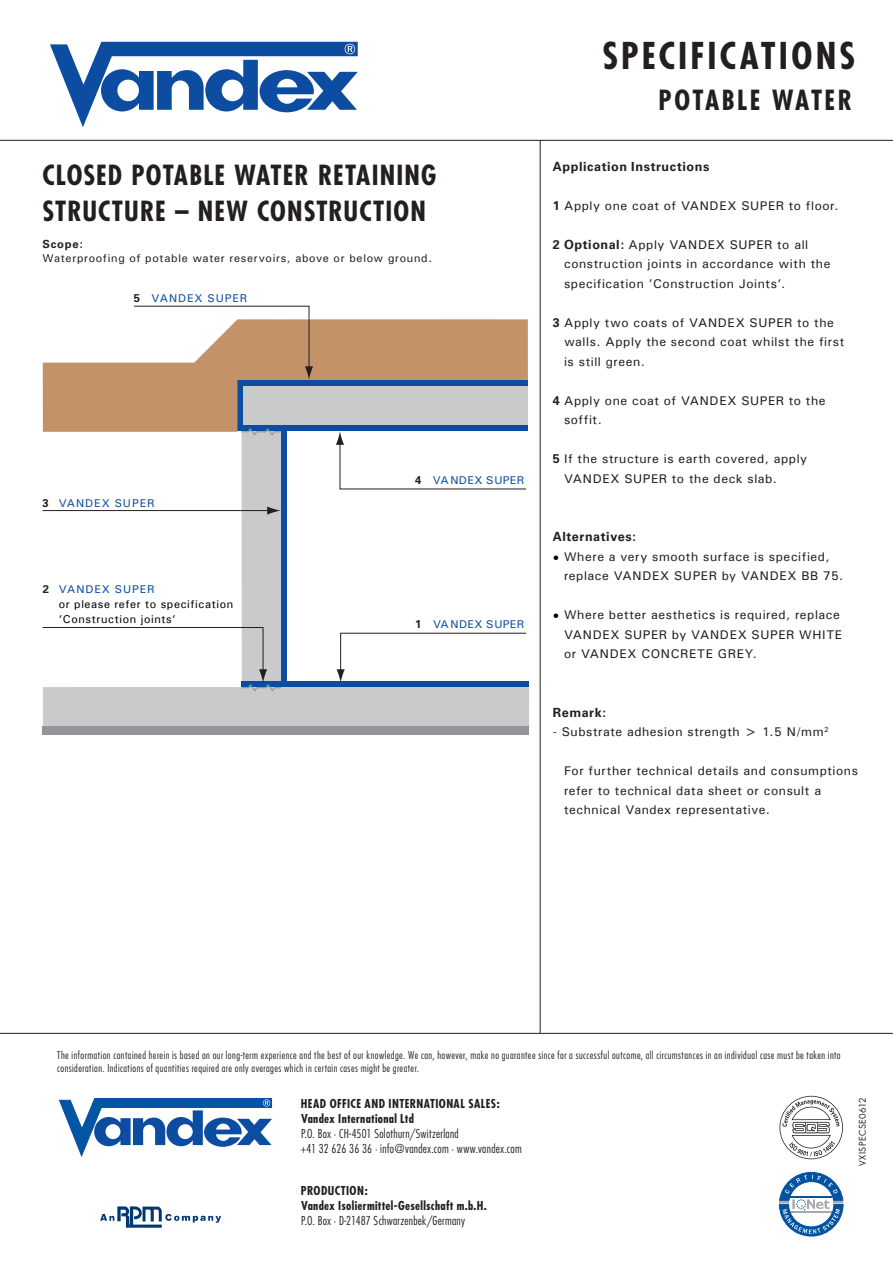
<style>
.page{position:relative;width:893px;height:1263px;background:#fff}
.page>*{position:absolute;margin:0;border:0;box-sizing:border-box;transform-origin:0 0}
.t1{font:700 condensed 36px "Futura";letter-spacing:.085em;color:#231f20}
.t2{font:700 condensed 27px/36px "Futura";letter-spacing:.04em;color:#231f20}
.t3{font:700 condensed 27px "Futura";letter-spacing:.09em;color:#231f20}
.t4{font:12.6px/19.5px "Univers";letter-spacing:.045em;color:#231f20}
.t5{font:700 12.6px "Univers";letter-spacing:.045em;color:#231f20}
.t6{font:300 condensed 12px/15px "Futura";letter-spacing:.025em;color:#231f20}
.t7{font:700 condensed 12px/15px "Futura";letter-spacing:.03em;color:#231f20}
.t8{font:11.25px "Univers";letter-spacing:.06em;color:#231f20}
.t9{font:11.25px/14.7px "Univers";letter-spacing:.05em;color:#000}
.t10{font:11.25px "Univers";letter-spacing:.08em;color:#0d4da1}
.t11{font:11.25px "Univers";letter-spacing:.03em;color:#0d4da1}
.t12{font:700 11.25px "Univers";letter-spacing:.065em;color:#231f20}
.t13{font:300 condensed 10.5px/13.5px "Futura";letter-spacing:.045em;color:#231f20}
.t14{font:9px "Futura";letter-spacing:.04em;color:#231f20}
.s1{font-weight:700}
.s2{font-size:9px;color:#000}
</style>
<div class="page">
<svg style="left:59px;top:1098px;width:213px;height:59px"></svg>
<svg style="left:100px;top:1206px;width:121px;height:22px"></svg>
<svg style="left:779px;top:1172px;width:64px;height:64px"></svg>
<svg style="left:779px;top:1096px;width:64px;height:63px"></svg>
<svg style="left:50px;top:41px;width:308px;height:86px"></svg>
<hr style="left:0;top:140px;width:893px;height:1px;background:#231f20">
<hr style="left:0;top:1033px;width:893px;height:1px;background:#231f20">
<hr style="left:540px;top:140px;width:1px;height:893px;background:#231f20">
<svg style="left:43px;top:432px;width:486px;height:294px"></svg>
<div style="left:43px;top:726px;width:486px;height:9px;background:#939598"></div>
<div style="left:242px;top:681px;width:287px;height:6px;background:#0d4da1"></div>
<div style="left:281px;top:429px;width:5px;height:254px;background:#0d4da1"></div>
<svg style="left:43px;top:319px;width:485px;height:113px;background:#bba594"></svg>
<hr style="left:43px;top:510px;width:227px;height:1px;background:#231f20">
<svg style="left:267px;top:506px;width:14px;height:9px"></svg>
<svg style="left:133px;top:305px;width:180px;height:75px"></svg>
<svg style="left:240px;top:427px;width:42px;height:9px"></svg>
<svg style="left:42px;top:627px;width:240px;height:65px"></svg>
<h1 class="t1" style="left:602px;top:34px;width:254px">SPECIFICATIONS</h1>
<h2 class="t3" style="left:659px;top:83px;width:195px">POTABLE WATER</h2>
<h2 class="t2" style="left:43px;top:157px;width:395px">CLOSED POTABLE WATER RETAINING<br>STRUCTURE – NEW CONSTRUCTION</h2>
<p class="t5" style="left:553px;top:159px;width:158px">Application Instructions</p>
<p class="t4" style="left:553px;top:195px;width:287px"><span class="s1">1</span> Apply one coat of VANDEX SUPER to floor.</p>
<p class="t4" style="left:564px;top:234px;width:268px;text-indent:-11px"><span class="s1">2 Optional:</span> Apply VANDEX SUPER to all construction joints in accordance with the specification ’Construction Joints’.</p>
<p class="t4" style="left:564px;top:312px;width:282px;text-indent:-11px"><span class="s1">3</span> Apply two coats of VANDEX SUPER to the walls. Apply the second coat whilst the first is still green.</p>
<p class="t4" style="left:564px;top:390px;width:263px;text-indent:-11px"><span class="s1">4</span> Apply one coat of VANDEX SUPER to the soffit.</p>
<p class="t4" style="left:564px;top:449px;width:245px;text-indent:-11px"><span class="s1">5</span> If the structure is earth covered, apply<br>VANDEX SUPER to the deck slab.</p>
<p class="t12" style="left:43px;top:237px;width:42px">Scope:</p>
<p class="t8" style="left:43px;top:252px;width:391px">Waterproofing of potable water reservoirs, above or below ground.</p>
<p class="t10" style="left:152px;top:291px;width:97px">VANDEX SUPER</p>
<p class="t12" style="left:134px;top:291px;width:8px">5</p>
<p class="t11" style="left:433px;top:473px;width:93px">VANDEX SUPER</p>
<p class="t12" style="left:415px;top:473px;width:8px">4</p>
<p class="t12" style="left:43px;top:496px;width:8px">3</p>
<p class="t10" style="left:59px;top:496px;width:97px">VANDEX SUPER</p>
<p class="t12" style="left:43px;top:583px;width:8px">2</p>
<p class="t10" style="left:59px;top:582px;width:97px">VANDEX SUPER</p>
<p class="t9" style="left:59px;top:597px;width:176px">or please refer to specification ’Construction joints’</p>
<p class="t12" style="left:415px;top:617px;width:8px">1</p>
<p class="t11" style="left:433px;top:617px;width:93px">VANDEX SUPER</p>
<p class="t5" style="left:553px;top:529px;width:85px">Alternatives:</p>
<p class="t4" style="left:564px;top:546px;width:281px;text-indent:-11px"><span class="s2">•</span> Where a very smooth surface is specified, replace VANDEX SUPER by VANDEX BB 75.</p>
<p class="t4" style="left:564px;top:605px;width:280px;text-indent:-11px"><span class="s2">•</span> Where better aesthetics is required, replace<br>VANDEX SUPER by VANDEX SUPER WHITE or VANDEX CONCRETE GREY.</p>
<p class="t5" style="left:553px;top:705px;width:55px">Remark:</p>
<p class="t4" style="left:553px;top:722px;width:278px">- Substrate adhesion strength &gt; 1.5 N/mm<sup>2</sup></p>
<p class="t4" style="left:564px;top:761px;width:295px">For further technical details and consumptions refer to technical data sheet or consult a technical Vandex representative.</p>
<p class="t13" style="left:57px;top:1048px;width:785px">The information contained herein is based on our long-term experience and the best of our knowledge. We can, however, make no guarantee since for a successful outcome, all circumstances in an individual case must be taken into consideration. Indications of quantities required are only averages which in certain cases might be greater.</p>
<p class="t7" style="left:301px;top:1096px;width:200px">HEAD OFFICE AND INTERNATIONAL SALES:<br>Vandex International Ltd</p>
<p class="t6" style="left:301px;top:1126px;width:223px">P.O. Box · CH-4501 Solothurn/Switzerland<br>+41 32 626 36 36 · info@vandex.com · www.vandex.com</p>
<p class="t7" style="left:301px;top:1183px;width:187px">PRODUCTION:<br>Vandex Isoliermittel-Gesellschaft m.b.H.</p>
<p class="t6" style="left:301px;top:1213px;width:165px">P.O. Box · D-21487 Schwarzenbek/Germany</p>
<p class="t14" style="left:857px;top:1166px;width:70px;rotate:-90deg">VXISPECSE0612</p>
</div>
